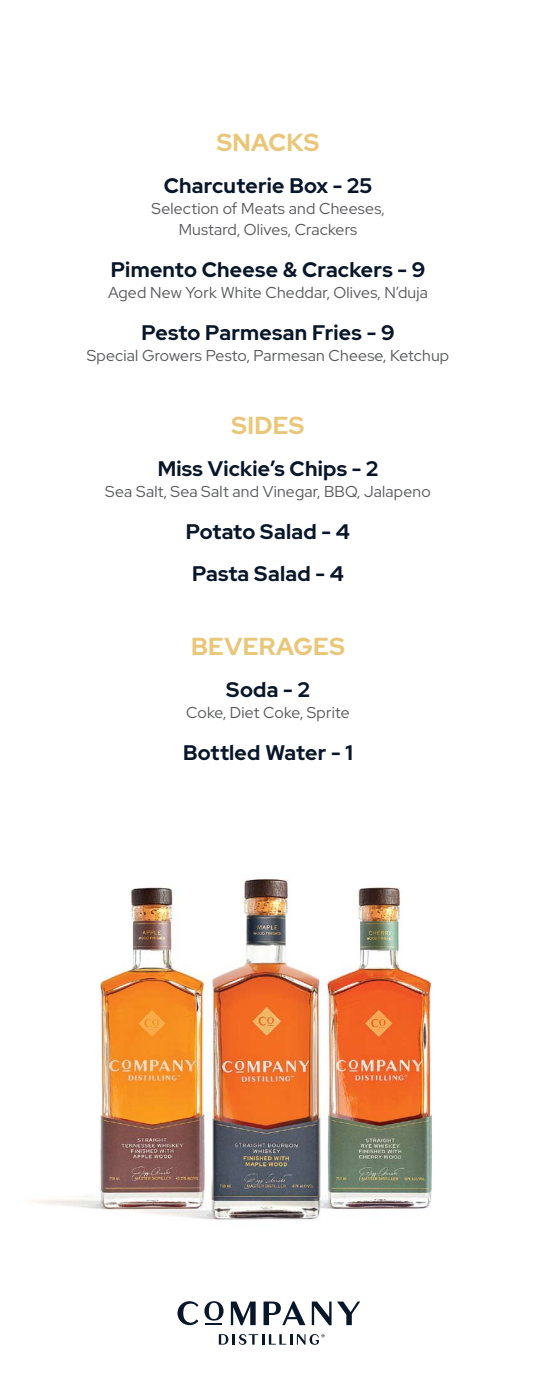
<style>
.page{position:relative;width:536px;height:1386px;background:#fff}
.page>*{position:absolute;margin:0;border:0;box-sizing:border-box;transform-origin:0 0}
.t1{font:700 24.5px "Red Hat Display";letter-spacing:.015em;color:#e9c77a}
.t2{font:700 21px/42px "Red Hat Display";letter-spacing:.015em;color:#08162a}
.t3{font:15.75px/21px "Red Hat Display";letter-spacing:.015em;color:#58595b;text-align:center}
</style>
<div class="page">
<img style="left:28px;top:879px;width:404px;height:341px">
<svg style="left:204px;top:1301px;width:19px;height:24px"></svg>
<svg style="left:231px;top:1302px;width:24px;height:23px"></svg>
<svg style="left:263px;top:1301px;width:42px;height:24px"></svg>
<svg style="left:311px;top:1302px;width:20px;height:23px"></svg>
<svg style="left:337px;top:1302px;width:23px;height:23px"></svg>
<svg style="left:177px;top:1301px;width:21px;height:24px"></svg>
<svg style="left:219px;top:1334px;width:105px;height:11px"></svg>
<h1 class="t1" style="left:216px;top:126px;width:104px">SNACKS</h1>
<h2 class="t2" style="left:164px;top:164px;width:210px">Charcuterie Box - 25</h2>
<p class="t3" style="left:151px;top:198px;width:234px">Selection of Meats and Cheeses,<br>Mustard, Olives, Crackers</p>
<h2 class="t2" style="left:111px;top:248px;width:316px">Pimento Cheese &amp; Crackers - 9</h2>
<p class="t3" style="left:108px;top:282px;width:321px">Aged New York White Cheddar, Olives, N’duja</p>
<h2 class="t2" style="left:141px;top:311px;width:254px">Pesto Parmesan Fries - 9</h2>
<p class="t3" style="left:87px;top:345px;width:363px">Special Growers Pesto, Parmesan Cheese, Ketchup</p>
<h1 class="t1" style="left:231px;top:410px;width:74px">SIDES</h1>
<h2 class="t2" style="left:158px;top:448px;width:222px">Miss Vickie’s Chips - 2</h2>
<p class="t3" style="left:105px;top:481px;width:327px">Sea Salt, Sea Salt and Vinegar, BBQ, Jalapeno</p>
<h2 class="t2" style="left:186px;top:511px;width:165px">Potato Salad - 4<br>Pasta Salad - 4</h2>
<h1 class="t1" style="left:191px;top:630px;width:155px">BEVERAGES</h1>
<h2 class="t2" style="left:226px;top:668px;width:85px">Soda - 2</h2>
<p class="t3" style="left:186px;top:702px;width:165px">Coke, Diet Coke, Sprite</p>
<h2 class="t2" style="left:183px;top:731px;width:171px">Bottled Water - 1</h2>
</div>
